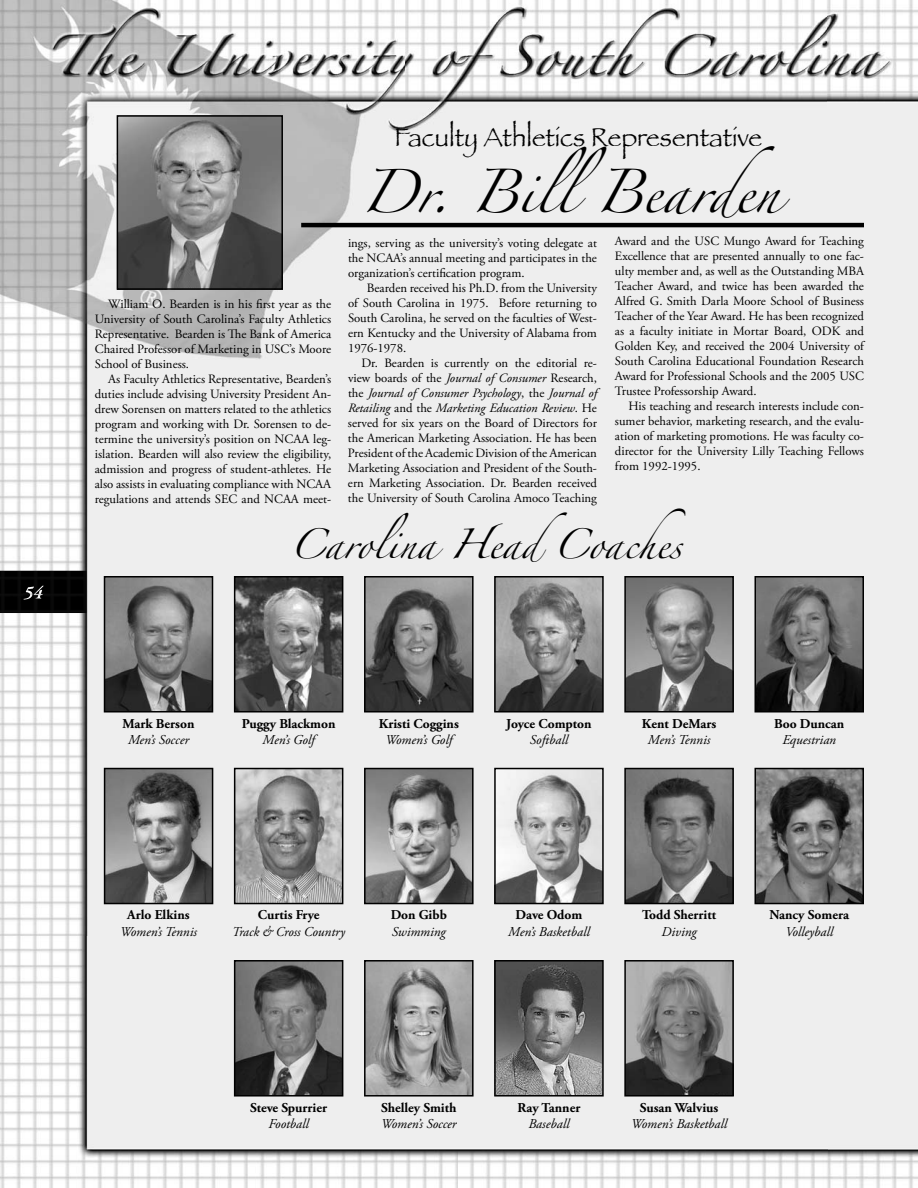
<style>
.page{position:relative;width:918px;height:1188px;background:#fff}
.page>*{position:absolute;margin:0;border:0;box-sizing:border-box;transform-origin:0 0}
.t1{font:39px "Zapfino";color:#000}
.t2{font:27px "Papyrus";color:#000;scale:.95 1}
.t3{font:27px "Zapfino";color:#000}
.t4{font:italic 13.5px "Adobe Garamond Pro";color:#000}
.t5{font:700 13.5px "Adobe Garamond Pro";color:#000}
.t6{font:12.75px/15px "Adobe Garamond Pro";color:#000;text-align:justify}
.s1{font-style:italic}
</style>
<div class="page">
<img style="left:0;top:0;width:918px;height:1188px">
<img style="left:0;top:571px;width:86px;height:42px">
<img style="left:24px;top:586px;width:20px;height:14px">
<img style="left:120px;top:118px;width:160px;height:169px">
<div style="left:117px;top:115px;width:166px;height:175px;border:2px solid #000"></div>
<img style="left:107px;top:579px;width:103px;height:130px">
<div style="left:104px;top:576px;width:109px;height:136px;border:2px solid #000"></div>
<img style="left:237px;top:579px;width:103px;height:130px">
<div style="left:234px;top:576px;width:109px;height:136px;border:2px solid #000"></div>
<img style="left:367px;top:579px;width:104px;height:130px">
<div style="left:364px;top:576px;width:110px;height:136px;border:2px solid #000"></div>
<img style="left:497px;top:579px;width:104px;height:130px">
<div style="left:494px;top:576px;width:110px;height:136px;border:2px solid #000"></div>
<img style="left:627px;top:579px;width:104px;height:130px">
<div style="left:624px;top:576px;width:110px;height:136px;border:2px solid #000"></div>
<img style="left:757px;top:579px;width:104px;height:131px">
<div style="left:754px;top:576px;width:110px;height:137px;border:2px solid #000"></div>
<img style="left:107px;top:771px;width:103px;height:130px">
<div style="left:104px;top:768px;width:109px;height:136px;border:2px solid #000"></div>
<img style="left:237px;top:771px;width:103px;height:130px">
<div style="left:234px;top:768px;width:109px;height:136px;border:2px solid #000"></div>
<img style="left:367px;top:771px;width:104px;height:130px">
<div style="left:364px;top:768px;width:110px;height:136px;border:2px solid #000"></div>
<img style="left:497px;top:771px;width:104px;height:130px">
<div style="left:494px;top:768px;width:110px;height:136px;border:2px solid #000"></div>
<img style="left:627px;top:771px;width:104px;height:130px">
<div style="left:624px;top:768px;width:110px;height:136px;border:2px solid #000"></div>
<img style="left:757px;top:771px;width:104px;height:130px">
<div style="left:754px;top:768px;width:110px;height:136px;border:2px solid #000"></div>
<img style="left:237px;top:963px;width:103px;height:131px">
<div style="left:234px;top:960px;width:109px;height:137px;border:2px solid #000"></div>
<img style="left:367px;top:963px;width:104px;height:131px">
<div style="left:364px;top:960px;width:110px;height:137px;border:2px solid #000"></div>
<img style="left:497px;top:963px;width:104px;height:131px">
<div style="left:494px;top:960px;width:110px;height:137px;border:2px solid #000"></div>
<img style="left:627px;top:963px;width:104px;height:131px">
<div style="left:624px;top:960px;width:110px;height:137px;border:2px solid #000"></div>
<hr style="left:301px;top:223px;width:563px;height:4px;background:#000">
<p class="t6" style="left:95px;top:297px;width:238px;text-indent:13px">William O. Bearden is in his first year as the University of South Carolina’s Faculty Athletics Representative. Bearden is The Bank of America Chaired Professor of Marketing in USC’s Moore School of Business.</p>
<p class="t6" style="left:95px;top:372px;width:238px;text-indent:13px">As Faculty Athletics Representative, Bearden’s duties include advising University President An&shy;drew Sorensen on matters related to the athletics program and working with Dr. Sorensen to de&shy;termine the university’s position on NCAA leg&shy;islation. Bearden will also review the eligibility, admission and progress of student-athletes. He also assists in evaluating compliance with NCAA regulations and attends SEC and NCAA meet-</p>
<h2 class="t2" style="left:394px;top:121px;width:389px">Faculty Athletics Representative</h2>
<h1 class="t1" style="left:361px;top:176px;width:421px">Dr. BillBearden</h1>
<p class="t6" style="left:348px;top:236px;width:251px">ings, serving as the university’s voting delegate at the NCAA’s annual meeting and participates in the organization’s certification program.</p>
<p class="t6" style="left:348px;top:281px;width:251px;text-indent:19px">Bearden received his Ph.D. from the University of South Carolina in 1975. Before returning to South Carolina, he served on the faculties of West&shy;ern Kentucky and the University of Alabama from 1976-1978.</p>
<p class="t6" style="left:348px;top:356px;width:251px;text-indent:14px">Dr. Bearden is currently on the editorial re&shy;view boards of the <span class="s1">Journal of Consumer</span> Research, the <span class="s1">Journal of Consumer Psychology</span>, the <span class="s1">Journal of Retailing</span> and the <span class="s1">Marketing Education Review</span>. He served for six years on the Board of Directors for the American Marketing Association. He has been President of the Academic Division of the American Marketing Association and President of the South&shy;ern Marketing Association. Dr. Bearden received the University of South Carolina Amoco Teaching</p>
<p class="t6" style="left:615px;top:234px;width:251px">Award and the USC Mungo Award for Teaching Excellence that are presented annually to one fac&shy;ulty member and, as well as the Outstanding MBA Teacher Award, and twice has been awarded the Alfred G. Smith Darla Moore School of Business Teacher of the Year Award. He has been recognized as a faculty initiate in Mortar Board, ODK and Golden Key, and received the 2004 University of South Carolina Educational Foundation Research Award for Professional Schools and the 2005 USC Trustee Professorship Award.</p>
<p class="t6" style="left:615px;top:399px;width:251px;text-indent:13px">His teaching and research interests include con&shy;sumer behavior, marketing research, and the evalu&shy;ation of marketing promotions. He was faculty co&shy;director for the University Lilly Teaching Fellows from 1992-1995.</p>
<h2 class="t3" style="left:290px;top:533px;width:397px">Carolina HeadCoaches</h2>
<p class="t5" style="left:123px;top:718px;width:73px">Mark Berson</p>
<p class="t4" style="left:128px;top:734px;width:63px">Men’s Soccer</p>
<p class="t5" style="left:242px;top:718px;width:95px">Puggy Blackmon</p>
<p class="t4" style="left:262px;top:734px;width:54px">Men’s Golf</p>
<p class="t5" style="left:379px;top:718px;width:82px">Kristi Coggins</p>
<p class="t4" style="left:385px;top:734px;width:68px">Women’s Golf</p>
<p class="t5" style="left:506px;top:718px;width:87px">Joyce Compton</p>
<p class="t4" style="left:530px;top:734px;width:40px">Softball</p>
<p class="t5" style="left:642px;top:718px;width:76px">Kent DeMars</p>
<p class="t4" style="left:648px;top:734px;width:64px">Men’s Tennis</p>
<p class="t5" style="left:774px;top:718px;width:72px">Boo Duncan</p>
<p class="t4" style="left:782px;top:734px;width:55px">Equestrian</p>
<p class="t5" style="left:127px;top:910px;width:64px">Arlo Elkins</p>
<p class="t4" style="left:120px;top:926px;width:78px">Women’s Tennis</p>
<p class="t5" style="left:258px;top:910px;width:63px">Curtis Frye</p>
<p class="t4" style="left:232px;top:926px;width:114px">Track &amp; Cross Country</p>
<p class="t5" style="left:391px;top:910px;width:58px">Don Gibb</p>
<p class="t4" style="left:392px;top:926px;width:56px">Swimming</p>
<p class="t5" style="left:515px;top:910px;width:68px">Dave Odom</p>
<p class="t4" style="left:508px;top:926px;width:83px">Men’s Basketball</p>
<p class="t5" style="left:642px;top:910px;width:76px">Todd Sherritt</p>
<p class="t4" style="left:662px;top:926px;width:37px">Diving</p>
<p class="t5" style="left:769px;top:910px;width:81px">Nancy Somera</p>
<p class="t4" style="left:785px;top:926px;width:49px">Volleyball</p>
<p class="t5" style="left:250px;top:1102px;width:78px">Steve Spurrier</p>
<p class="t4" style="left:268px;top:1118px;width:42px">Football</p>
<p class="t5" style="left:381px;top:1102px;width:77px">Shelley Smith</p>
<p class="t4" style="left:381px;top:1118px;width:77px">Women’s Soccer</p>
<p class="t5" style="left:518px;top:1102px;width:64px">Ray Tanner</p>
<p class="t4" style="left:529px;top:1118px;width:42px">Baseball</p>
<p class="t5" style="left:640px;top:1102px;width:80px">Susan Walvius</p>
<p class="t4" style="left:631px;top:1118px;width:98px">Women’s Basketball</p>
</div>
